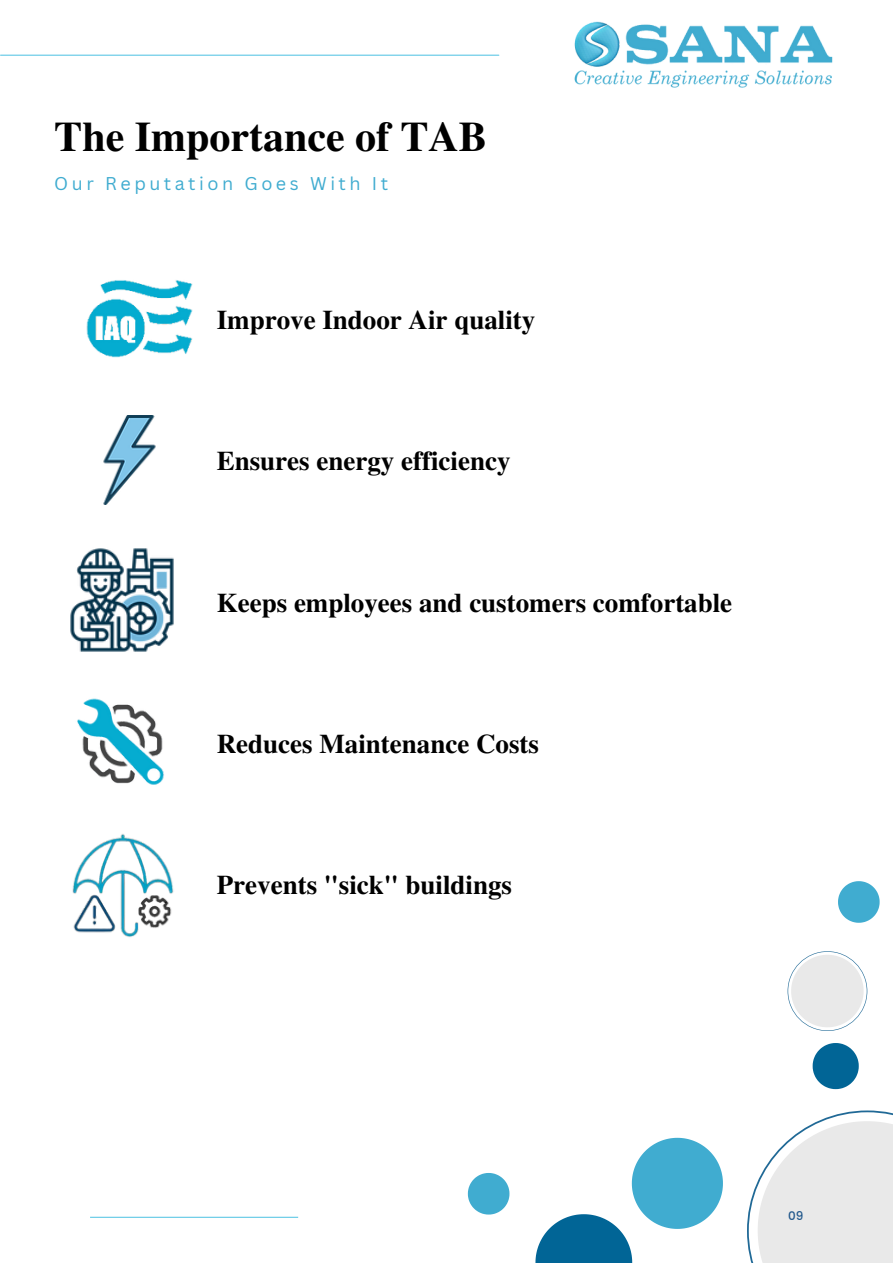
<style>
.page{position:relative;width:893px;height:1264px;background:#fff}
.page>*{position:absolute;margin:0;border:0;box-sizing:border-box;transform-origin:0 0}
.t1{font:700 42px "Te X Gyre Termes";color:#000}
.t2{font:700 27px "Te X Gyre Termes";color:#000}
.t3{font:18px "Canva Sans";letter-spacing:.195em;color:#40acd0}
.t4{font:500 12px "Poppins";color:#20578b}
</style>
<div class="page">
<hr style="left:1px;top:55px;width:498px;height:1px;background:#5fc8e5">
<img style="left:574px;top:21px;width:259px;height:67px">
<img style="left:77px;top:698px;width:87px;height:87px">
<img style="left:103px;top:415px;width:53px;height:90px">
<img style="left:70px;top:548px;width:104px;height:104px">
<img style="left:72px;top:834px;width:102px;height:103px">
<img style="left:86px;top:280px;width:107px;height:78px">
<svg style="left:747px;top:1110px;width:145px;height:152px"></svg>
<hr style="left:90px;top:1216px;width:208px;height:1px;background:#5fc8e5">
<svg style="left:535px;top:1137px;width:188px;height:125px"></svg>
<svg style="left:812px;top:1043px;width:46px;height:46px"></svg>
<svg style="left:468px;top:1173px;width:41px;height:41px"></svg>
<svg style="left:838px;top:881px;width:41px;height:41px"></svg>
<svg style="left:787px;top:951px;width:80px;height:79px"></svg>
<p class="t1" style="left:54px;top:104px;width:434px">The Importance of TAB</p>
<p class="t3" style="left:54px;top:171px;width:335px">Our Reputation Goes With It</p>
<p class="t2" style="left:217px;top:299px;width:320px">Improve Indoor Air quality</p>
<p class="t2" style="left:217px;top:440px;width:295px">Ensures energy efficiency</p>
<p class="t2" style="left:217px;top:581px;width:517px">Keeps employees and customers comfortable</p>
<p class="t2" style="left:217px;top:722px;width:323px">Reduces Maintenance Costs</p>
<p class="t2" style="left:217px;top:864px;width:297px">Prevents "sick" buildings</p>
<p class="t4" style="left:788px;top:1208px;width:17px">09</p>
</div>
